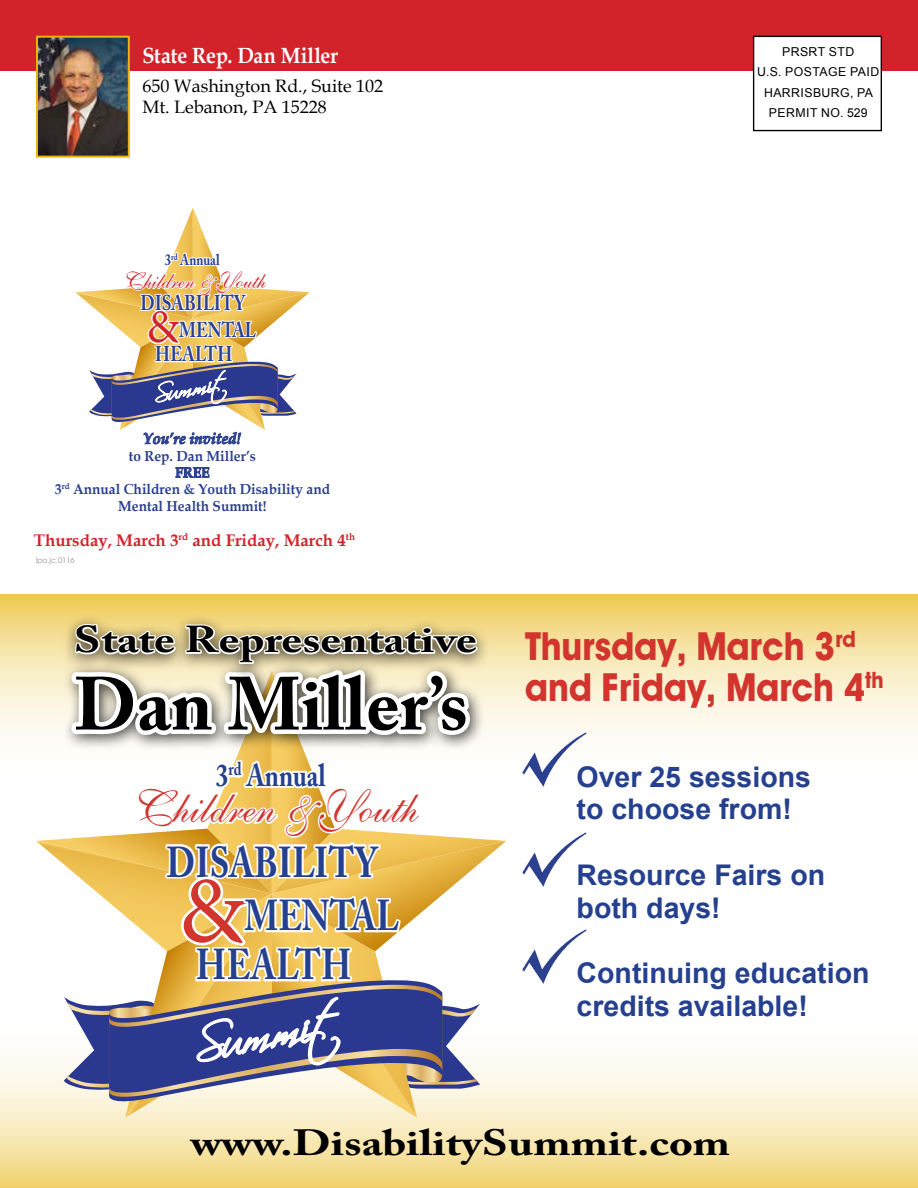
<style>
.page{position:relative;width:918px;height:1188px;background:#fff}
.page>*{position:absolute;margin:0;border:0;box-sizing:border-box;transform-origin:0 0}
.t1{font:94.5px "Minion Pro";color:#d2342e}
.t2{font:700 74.4px "Adobe Caslon Pro";color:#000}
.t3{font:47.1px "Minion Pro";color:#d2232a}
.t4{font:45.15px "Shelley Volante BT";color:#d2342e}
.t5{font:700 42.9px/49.1px "Adobe Caslon Pro";color:#25408f;scale:.8 1}
.t6{font:39px/40.7px "Avant Guard Bold SWFTE";color:#d2342e;scale:.91 1}
.t7{font:700 37.2px "Adobe Caslon Pro";color:#000;scale:1.25 1}
.t8{font:700 36.3px "Adobe Caslon Pro";color:#000;scale:1.25 1}
.t9{font:700 31.35px "Adobe Caslon Pro";color:#25408f;scale:.8 1}
.t10{font:700 28.5px/32.8px "Arial";color:#25408f}
.t11{font:22.5px "Shelley Volante BT";color:#d2232a}
.t12{font:700 22.05px "Book Antiqua";letter-spacing:.005em;color:#fff;scale:.9 1}
.t13{font:700 21.3px/24.5px "Adobe Caslon Pro";color:#2b408f;scale:.8 1}
.t14{font:18px/20.7px "Book Antiqua";color:#000}
.t15{font:700 16.8px "Book Antiqua";color:#d2232a}
.t16{font:italic 700 15.6px "Book Antiqua";color:#2b408f;scale:.95 1}
.t17{font:700 15.6px "Adobe Caslon Pro";color:#2b408f;scale:.8 1}
.t18{font:700 14.4px/16.8px "Book Antiqua";color:#2b408f;text-align:center;scale:.95 1}
.t19{font:12.3px/20.5px "Arial";letter-spacing:.035em;color:#000;text-align:center}
.t20{font:7.5px "Avant Garde";color:#939598}
</style>
<div class="page">
<svg style="left:0;top:1057px;width:918px;height:131px;background:#f7e7b2"></svg>
<svg style="left:0;top:594px;width:918px;height:145px;background:#f7e7b4"></svg>
<div style="left:0;top:0;width:918px;height:70px;background:#d2232a"></div>
<div style="left:753px;top:36px;width:129px;height:95px;background:#fff;border:1px solid #000"></div>
<img style="left:39px;top:39px;width:88px;height:116px">
<div style="left:36px;top:36px;width:94px;height:122px;border:2px solid #e9b50d"></div>
<svg style="left:75px;top:208px;width:235px;height:237px"></svg>
<svg style="left:175px;top:467px;width:35px;height:11px"></svg>
<svg style="left:36px;top:594px;width:470px;height:557px"></svg>
<img style="left:521px;top:731px;width:67px;height:56px">
<img style="left:522px;top:832px;width:65px;height:55px">
<img style="left:522px;top:929px;width:65px;height:55px">
<p class="t12" style="left:142px;top:40px;width:219px">State Rep. Dan Miller</p>
<p class="t14" style="left:142px;top:76px;width:242px">650 Washington Rd., Suite 102<br>Mt. Lebanon, PA 15228</p>
<p class="t19" style="left:757px;top:41px;width:124px">PRSRT STD<br>U.S. POSTAGE PAID<br>HARRISBURG, PA<br>PERMIT NO. 529</p>
<p class="t17" style="left:165px;top:250px;width:70px">3<sup>rd</sup> Annual</p>
<p class="t11" style="left:124px;top:267px;width:144px">Children &amp;Youth</p>
<p class="t13" style="left:155px;top:317px;width:128px;text-indent:24px">MENTAL<br>HEALTH</p>
<p class="t13" style="left:140px;top:290px;width:132px">DISABILITY</p>
<h3 class="t3" style="left:146px;top:296px;width:35px">&amp;</h3>
<p class="t16" style="left:144px;top:428px;width:104px">You’re invited!</p>
<p class="t18" style="left:55px;top:447px;width:291px">to Rep. Dan Miller’s<br>FREE<br>3<sup>rd</sup> Annual Children &amp; Youth Disability and<br>Mental Health Summit!</p>
<p class="t15" style="left:34px;top:529px;width:323px">Thursday, March 3<sup>rd</sup> and Friday, March 4<sup>th</sup></p>
<p class="t20" style="left:36px;top:556px;width:40px">lpo.jc.0116</p>
<h3 class="t7" style="left:74px;top:618px;width:324px">State Representative</h3>
<h2 class="t2" style="left:74px;top:660px;width:395px">Dan Miller’s</h2>
<p class="t9" style="left:216px;top:757px;width:139px">3<sup>rd</sup> Annual</p>
<h3 class="t4" style="left:133px;top:779px;width:287px">Children &amp;Youth</h3>
<h3 class="t5" style="left:167px;top:837px;width:264px">DISABILITY</h3>
<h1 class="t1" style="left:179px;top:848px;width:69px">&amp;</h1>
<h3 class="t5" style="left:196px;top:891px;width:255px;text-indent:48px">MENTAL<br>HEALTH</h3>
<h3 class="t6" style="left:525px;top:625px;width:395px">Thursday, March 3<sup>rd </sup>and Friday, March 4<sup>th</sup></h3>
<p class="t10" style="left:577px;top:761px;width:236px">Over 25 sessions to choose from!</p>
<p class="t10" style="left:577px;top:859px;width:250px">Resource Fairs on both days!</p>
<p class="t10" style="left:577px;top:957px;width:294px">Continuing education credits available!</p>
<p class="t8" style="left:191px;top:1122px;width:433px">www.DisabilitySummit.com</p>
</div>
